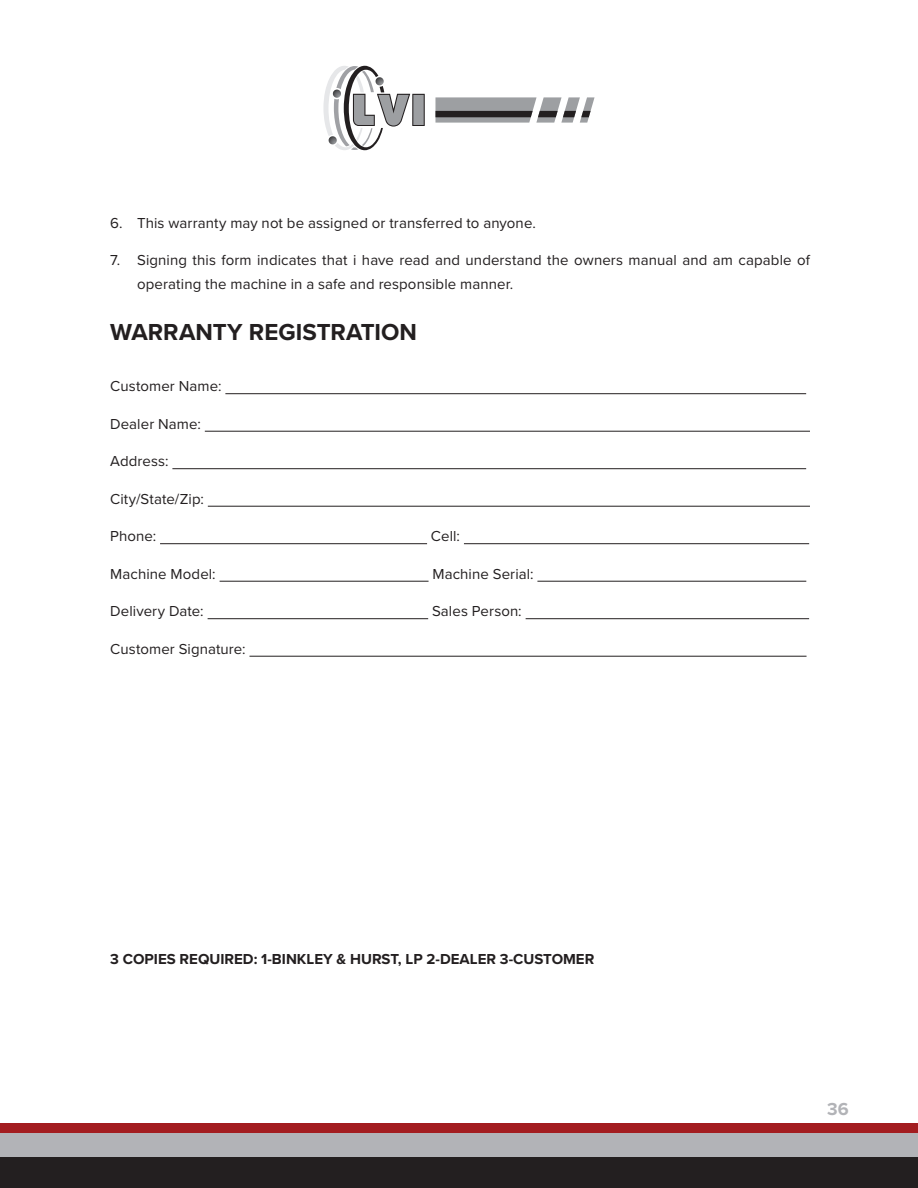
<style>
.page{position:relative;width:918px;height:1188px;background:#fff}
.page>*{position:absolute;margin:0;border:0;box-sizing:border-box;transform-origin:0 0}
.t1{font:700 24px "Proxima Nova";color:#231f20}
.t2{font:700 18px "Proxima Nova";color:#b2b3b7}
.t3{font:15px/24px "Proxima Nova";letter-spacing:.005em;color:#231f20}
.t4{font:700 15px "Proxima Nova";color:#231f20}
</style>
<div class="page">
<div style="left:0;top:1123px;width:918px;height:65px;background:#a31d20"></div>
<div style="left:0;top:1134px;width:918px;height:54px;background:#b2b3b7"></div>
<div style="left:0;top:1157px;width:918px;height:31px;background:#231f20"></div>
<svg style="left:435px;top:97px;width:160px;height:26px;background:#969698"></svg>
<svg style="left:323px;top:66px;width:102px;height:84px"></svg>
<hr style="left:225px;top:393px;width:581px;height:1px;background:#231f20">
<hr style="left:205px;top:431px;width:605px;height:1px;background:#231f20">
<hr style="left:172px;top:468px;width:634px;height:1px;background:#231f20">
<hr style="left:208px;top:506px;width:602px;height:1px;background:#231f20">
<hr style="left:160px;top:543px;width:267px;height:1px;background:#231f20">
<hr style="left:464px;top:543px;width:345px;height:1px;background:#231f20">
<hr style="left:220px;top:581px;width:209px;height:1px;background:#231f20">
<hr style="left:537px;top:581px;width:269px;height:1px;background:#231f20">
<hr style="left:208px;top:618px;width:220px;height:1px;background:#231f20">
<hr style="left:526px;top:618px;width:283px;height:1px;background:#231f20">
<hr style="left:249px;top:656px;width:558px;height:1px;background:#231f20">
<p class="t3" style="left:110px;top:210px;width:427px">6. This warranty may not be assigned or transferred to anyone.</p>
<p class="t3" style="left:137px;top:248px;width:674px;text-indent:-27px">7. Signing this form indicates that i have read and understand the owners manual and am capable of operating the machine in a safe and responsible manner.</p>
<h1 class="t1" style="left:110px;top:314px;width:308px">WARRANTY REGISTRATION</h1>
<p class="t3" style="left:110px;top:374px;width:113px">Customer Name:</p>
<p class="t3" style="left:110px;top:411px;width:92px">Dealer Name:</p>
<p class="t3" style="left:110px;top:449px;width:60px">Address:</p>
<p class="t3" style="left:110px;top:486px;width:95px">City/State/Zip:</p>
<p class="t3" style="left:110px;top:524px;width:48px">Phone:</p>
<p class="t3" style="left:431px;top:524px;width:31px">Cell:</p>
<p class="t3" style="left:110px;top:561px;width:107px">Machine Model:</p>
<p class="t3" style="left:432px;top:561px;width:103px">Machine Serial:</p>
<p class="t3" style="left:110px;top:599px;width:95px">Delivery Date:</p>
<p class="t3" style="left:432px;top:599px;width:91px">Sales Person:</p>
<p class="t3" style="left:110px;top:636px;width:137px">Customer Signature:</p>
<p class="t4" style="left:110px;top:948px;width:486px">3 COPIES REQUIRED: 1-BINKLEY &amp; HURST, LP 2-DEALER 3-CUSTOMER</p>
<p class="t2" style="left:827px;top:1095px;width:23px">36</p>
</div>
